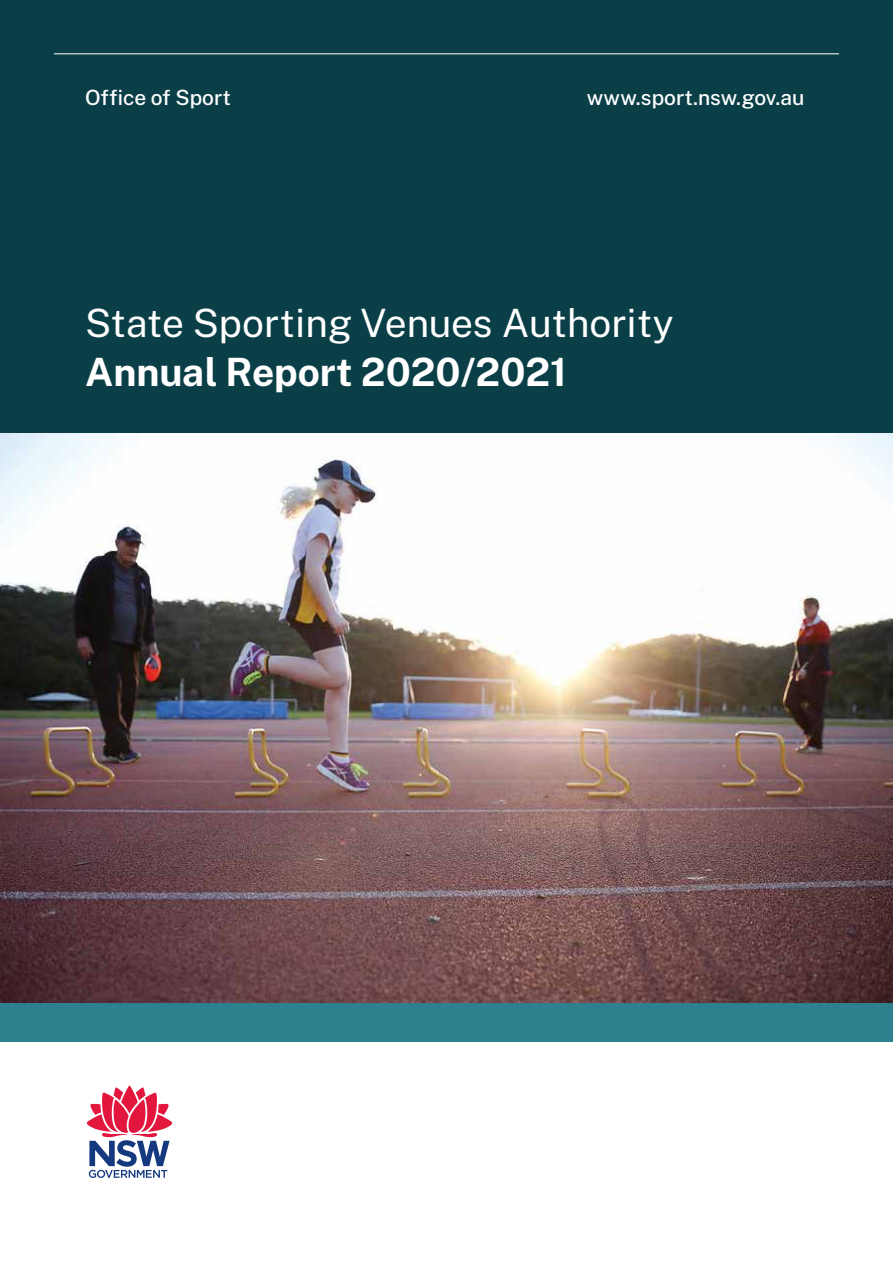
<style>
.page{position:relative;width:893px;height:1263px;background:#fff}
.page>*{position:absolute;margin:0;border:0;box-sizing:border-box;transform-origin:0 0}
.t1{font:39px "Public Sans";color:#fff}
.t2{font:700 39px "Public Sans";color:#fff}
.t3{font:500 21px "Public Sans";color:#fff}
</style>
<div class="page">
<div style="left:0;top:0;width:893px;height:531px;background:#0b3f47"></div>
<svg style="left:86px;top:1085px;width:87px;height:93px"></svg>
<img style="left:0;top:434px;width:893px;height:569px">
<div style="left:0;top:1003px;width:893px;height:39px;background:#2e808e"></div>
<hr style="left:54px;top:54px;width:785px;height:1px;background:#fff">
<p class="t3" style="left:85px;top:82px;width:147px">Office of Sport</p>
<p class="t3" style="left:587px;top:82px;width:219px">www.sport.nsw.gov.au</p>
<h1 class="t1" style="left:85px;top:294px;width:590px">State Sporting Venues Authority</h1>
<h1 class="t2" style="left:85px;top:344px;width:483px">Annual Report 2020/2021</h1>
</div>
